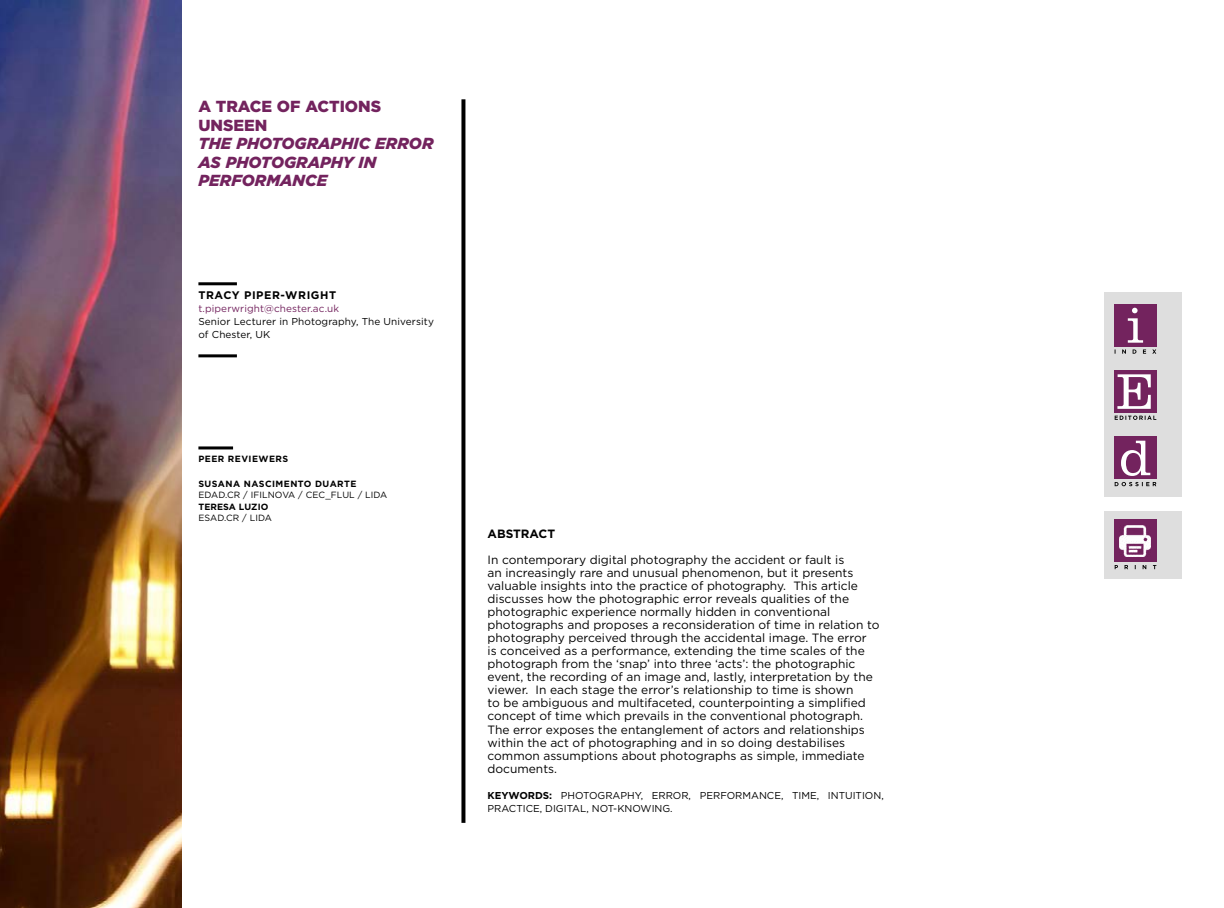
<style>
.page{position:relative;width:1224px;height:908px;background:#fff}
.page>*{position:absolute;margin:0;border:0;box-sizing:border-box;transform-origin:0 0}
.t1{font:italic 900 16px/18.5px "Gotham";color:#73235e}
.t2{font:900 16px/18.5px "Gotham";color:#73235e}
.t3{font:12px/13px "Gotham";color:#000}
.t4{font:700 12px "Gotham";color:#000}
.t5{font:700 11px "Gotham";letter-spacing:.05em;color:#000}
.t6{font:10px/13px "Gotham";color:#000}
.t7{font:10px "Gotham";letter-spacing:.01em;color:#73235e}
.t8{font:9px "Gotham";letter-spacing:.01em;color:#000}
.t9{font:700 9px "Gotham";letter-spacing:.05em;color:#000}
.t10{font:700 9px "Gotham";letter-spacing:.01em;color:#000}
.s1{font-weight:700}
</style>
<div class="page">
<svg style="left:461px;top:99px;width:4px;height:723px;background:#1d1d1d"></svg>
<div style="left:1104px;top:292px;width:77px;height:204px;background:#dedede"></div>
<svg style="left:1115px;top:415px;width:41px;height:5px"></svg>
<div style="left:1114px;top:370px;width:43px;height:42px;background:#73235e"></div>
<svg style="left:1117px;top:374px;width:34px;height:34px"></svg>
<svg style="left:1115px;top:482px;width:41px;height:4px"></svg>
<div style="left:1114px;top:436px;width:43px;height:42px;background:#73235e"></div>
<svg style="left:1121px;top:440px;width:29px;height:35px"></svg>
<div style="left:1104px;top:511px;width:77px;height:68px;background:#dedede"></div>
<svg style="left:1115px;top:565px;width:41px;height:4px"></svg>
<div style="left:1114px;top:519px;width:43px;height:42px;background:#73235e"></div>
<img style="left:1120px;top:525px;width:31px;height:31px">
<svg style="left:1115px;top:349px;width:41px;height:4px"></svg>
<div style="left:1114px;top:304px;width:43px;height:42px;background:#73235e"></div>
<svg style="left:1128px;top:307px;width:15px;height:35px"></svg>
<hr style="left:198px;top:282px;width:39px;height:3px;background:#000">
<hr style="left:198px;top:354px;width:39px;height:3px;background:#000">
<hr style="left:198px;top:446px;width:35px;height:3px;background:#000">
<img style="left:0;top:0;width:181px;height:907px">
<h1 class="t2" style="left:198px;top:97px;width:184px">A TRACE OF ACTIONS<br>UNSEEN</h1>
<h1 class="t1" style="left:198px;top:134px;width:237px">THE PHOTOGRAPHIC ERROR<br>AS PHOTOGRAPHY IN<br>PERFORMANCE</h1>
<p class="t5" style="left:198px;top:287px;width:139px">TRACY PIPER-WRIGHT</p>
<p class="t7" style="left:198px;top:302px;width:142px">t.piperwright@chester.ac.uk</p>
<p class="t6" style="left:198px;top:314px;width:237px">Senior Lecturer in Photography, The University of Chester, UK</p>
<p class="t9" style="left:198px;top:452px;width:91px">PEER REVIEWERS</p>
<p class="t9" style="left:198px;top:477px;width:160px">SUSANA NASCIMENTO DUARTE</p>
<p class="t8" style="left:198px;top:488px;width:190px">EDAD.CR / IFILNOVA / CEC_FLUL / LIDA</p>
<p class="t10" style="left:198px;top:500px;width:72px">TERESA LUZIO</p>
<p class="t8" style="left:198px;top:511px;width:75px">ESAD.CR / LIDA</p>
<p class="t4" style="left:488px;top:526px;width:69px">ABSTRACT</p>
<p class="t3" style="left:488px;top:553px;width:393px">In contemporary digital photography the accident or fault is<br>an increasingly rare and unusual phenomenon, but it presents valuable insights into the practice of photography. This article discusses how the photographic error reveals qualities of the photographic experience normally hidden in conventional photographs and proposes a reconsideration of time in relation to photography perceived through the accidental image. The error<br>is conceived as a performance, extending the time scales of the photograph from the ‘snap’ into three ‘acts’: the photographic event, the recording of an image and, lastly, interpretation by the viewer. In each stage the error’s relationship to time is shown<br>to be ambiguous and multifaceted, counterpointing a simplified concept of time which prevails in the conventional photograph.<br>The error exposes the entanglement of actors and relationships within the act of photographing and in so doing destabilises common assumptions about photographs as simple, immediate documents.</p>
<p class="t6" style="left:488px;top:788px;width:398px"><span class="s1">KEYWORDS:</span> PHOTOGRAPHY, ERROR, PERFORMANCE, TIME, INTUITION,<br>PRACTICE, DIGITAL, NOT-KNOWING.</p>
</div>
